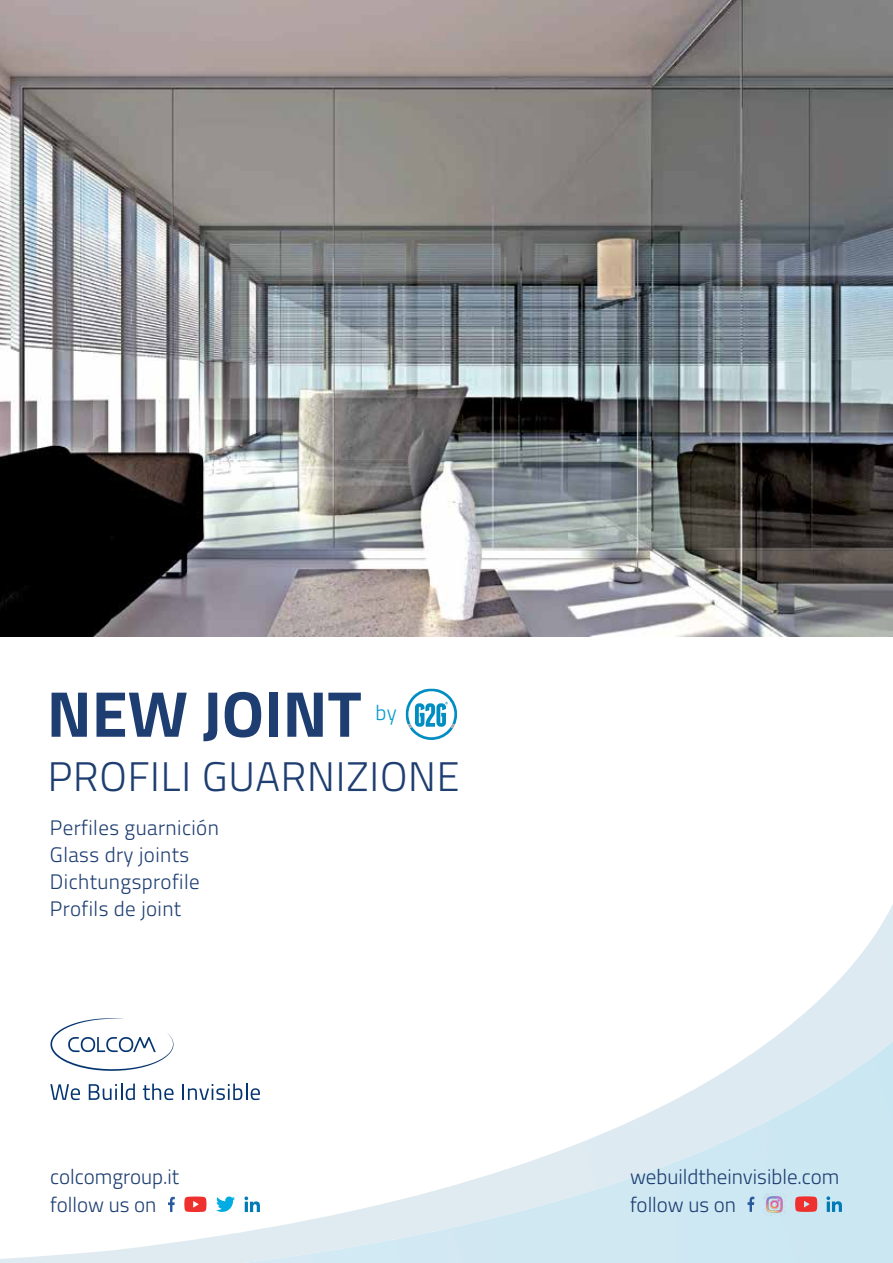
<style>
.page{position:relative;width:893px;height:1263px;background:#fff}
.page>*{position:absolute;margin:0;border:0;box-sizing:border-box;transform-origin:0 0}
.t1{font:700 64.8px "Titillium Web";color:#1e3e71}
.t2{font:300 41.4px "Titillium Web";letter-spacing:.02em;color:#1e3e71}
.t3{font:300 21px/27px "Titillium Web";letter-spacing:.015em;color:#1e3e71}
.t4{font:300 21px "Titillium Web";color:#0099ce}
</style>
<div class="page">
<svg style="left:0;top:904px;width:893px;height:359px"></svg>
<img style="left:243px;top:1251px;width:650px;height:12px">
<img style="left:319px;top:1227px;width:574px;height:25px">
<img style="left:449px;top:1203px;width:444px;height:25px">
<img style="left:547px;top:1179px;width:346px;height:25px">
<img style="left:626px;top:1154px;width:267px;height:26px">
<img style="left:691px;top:1130px;width:202px;height:25px">
<img style="left:747px;top:1106px;width:146px;height:25px">
<img style="left:794px;top:1082px;width:99px;height:25px">
<img style="left:835px;top:1057px;width:58px;height:26px">
<img style="left:871px;top:1041px;width:22px;height:17px">
<svg style="left:50px;top:1084px;width:30px;height:16px"></svg>
<svg style="left:89px;top:1083px;width:46px;height:17px"></svg>
<svg style="left:143px;top:1083px;width:31px;height:17px"></svg>
<svg style="left:182px;top:1083px;width:78px;height:17px"></svg>
<svg style="left:50px;top:1018px;width:124px;height:53px"></svg>
<svg style="left:826px;top:1196px;width:16px;height:16px"></svg>
<svg style="left:795px;top:1196px;width:22px;height:16px"></svg>
<img style="left:748px;top:1197px;width:6px;height:15px">
<img style="left:763px;top:1193px;width:23px;height:22px">
<svg style="left:244px;top:1196px;width:16px;height:16px"></svg>
<svg style="left:184px;top:1196px;width:22px;height:16px"></svg>
<img style="left:168px;top:1197px;width:7px;height:15px">
<svg style="left:216px;top:1196px;width:19px;height:16px"></svg>
<svg style="left:406px;top:688px;width:51px;height:52px"></svg>
<img style="left:0;top:0;width:893px;height:636px">
<h1 class="t1" style="left:47px;top:664px;width:316px">NEW JOINT</h1>
<h2 class="t2" style="left:48px;top:747px;width:413px">PROFILI GUARNIZIONE</h2>
<p class="t3" style="left:50px;top:813px;width:171px">Perfiles guarnición<br>Glass dry joints<br>Dichtungsprofile<br>Profils de joint</p>
<p class="t4" style="left:376px;top:698px;width:23px">by</p>
<p class="t3" style="left:50px;top:1162px;width:130px;line-height:27.8px">colcomgroup.it follow us on</p>
<p class="t3" style="left:630px;top:1162px;width:211px;line-height:27.8px">webuildtheinvisible.com follow us on</p>
</div>
